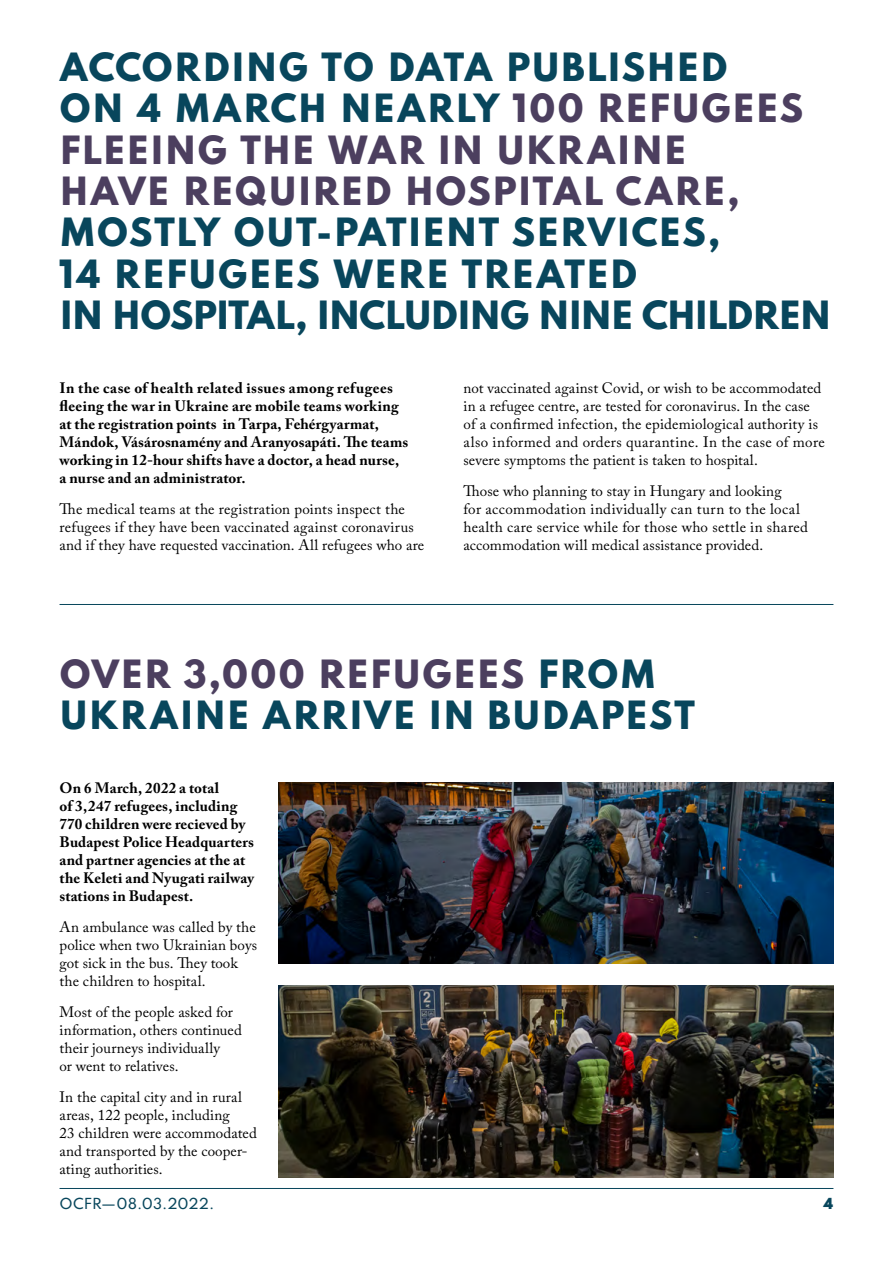
<style>
.page{position:relative;width:893px;height:1263px;background:#fff}
.page>*{position:absolute;margin:0;border:0;box-sizing:border-box;transform-origin:0 0}
.t1{font:800 34.5px/41.4px "Spartan";letter-spacing:.02em;color:#08465c}
.t2{font:800 34.5px/41.4px "Spartan";letter-spacing:.03em;color:#4c3f5f}
.t3{font:15px/18px "Adobe Caslon Pro";letter-spacing:.01em;color:#000}
.t4{font:700 15px/18px "Adobe Caslon Pro";letter-spacing:.015em;color:#000}
.t5{font:500 13.5px "Spartan";letter-spacing:.01em;color:#08465c}
.t6{font:900 13.5px "Spartan";color:#08465c}
.s1{color:#08465c}
.s2{color:#4c3f5f}
</style>
<div class="page">
<hr style="left:60px;top:604px;width:773px;height:1px;background:#08465c">
<img style="left:278px;top:782px;width:555px;height:182px">
<img style="left:278px;top:985px;width:555px;height:193px">
<hr style="left:60px;top:1188px;width:773px;height:1px;background:#08465c">
<h1 class="t2" style="left:60px;top:45px;width:746px"><span class="s1">ACCORDING TO DATA PUBLISHED<br>ON 4 MARCH NEARLY</span> 100 REFUGEES<br>FLEEING THE WAR IN UKRAINE<br>HAVE REQUIRED HOSPITAL CARE,</h1>
<h1 class="t1" style="left:60px;top:211px;width:773px">MOSTLY OUT-PATIENT SERVICES,<br>14 REFUGEES WERE TREATED<br>IN HOSPITAL, INCLUDING NINE CHILDREN</h1>
<p class="t4" style="left:60px;top:379px;width:350px">In the case of health related issues among refugees fleeing the war in Ukraine are mobile teams working at the registration points in Tarpa, Fehérgyarmat, Mándok, Vásárosnamény and Aranyosapáti. The teams working in 12-hour shifts have a doctor, a head nurse, a nurse and an administrator.</p>
<p class="t3" style="left:60px;top:500px;width:366px">The medical teams at the registration points inspect the refugees if they have been vaccinated against coronavirus and if they have requested vaccination. All refugees who are</p>
<p class="t3" style="left:463px;top:379px;width:363px">not vaccinated against Covid, or wish to be accommodated in a refugee centre, are tested for coronavirus. In the case of a confirmed infection, the epidemiological authority is also informed and orders quarantine. In the case of more severe symptoms the patient is taken to hospital.</p>
<p class="t3" style="left:463px;top:482px;width:346px">Those who planning to stay in Hungary and looking<br>for accommodation individually can turn to the local health care service while for those who settle in shared accommodation will medical assistance provided.</p>
<h1 class="t1" style="left:60px;top:652px;width:637px"><span class="s2">OVER 3,000 REFUGEES</span> FROM<br>UKRAINE ARRIVE IN BUDAPEST</h1>
<p class="t4" style="left:60px;top:779px;width:196px">On 6 March, 2022 a total<br>of 3,247 refugees, including<br>770 children were recieved by<br>Budapest Police Headquarters and partner agencies at the at the Keleti and Nyugati railway stations in Budapest.</p>
<p class="t3" style="left:60px;top:918px;width:199px">An ambulance was called by the police when two Ukrainian boys got sick in the bus. They took the children to hospital.</p>
<p class="t3" style="left:60px;top:1003px;width:184px">Most of the people asked for information, others continued their journeys individually<br>or went to relatives.</p>
<p class="t3" style="left:60px;top:1087px;width:199px">In the capital city and in rural areas, 122 people, including<br>23 children were accommodated and transported by the cooper&shy;ating authorities.</p>
<p class="t5" style="left:60px;top:1193px;width:156px">OCFR—08.03.2022.</p>
<p class="t6" style="left:824px;top:1193px;width:11px">4</p>
</div>
